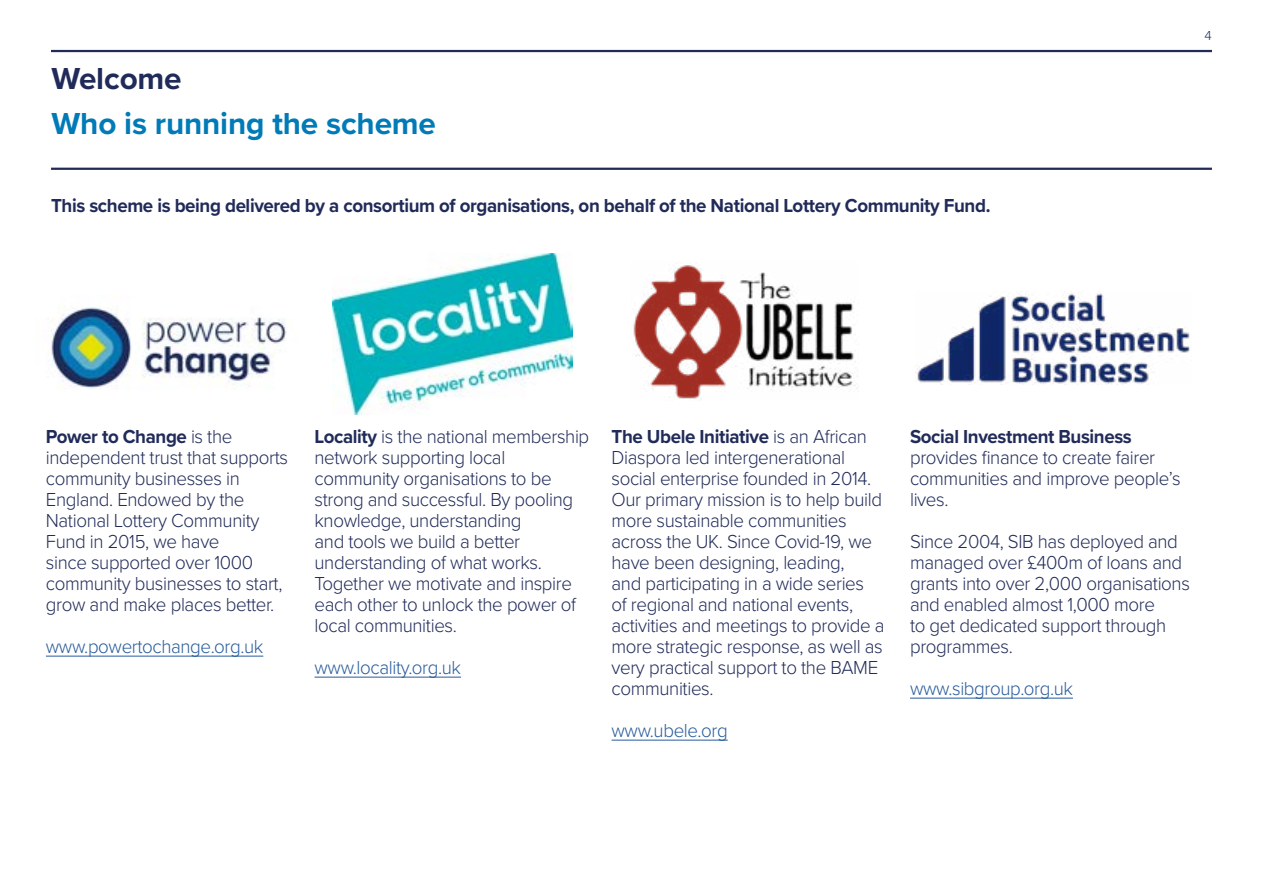
<style>
.page{position:relative;width:1263px;height:893px;background:#fff}
.page>*{position:absolute;margin:0;border:0;box-sizing:border-box;transform-origin:0 0}
.t1{font:700 31.5px "Proxima Nova";letter-spacing:-.005em;color:#007bb7}
.t2{font:700 31.5px "Proxima Nova";letter-spacing:-.005em;color:#212b59}
.t3{font:300 19.5px/21px "Proxima Nova";letter-spacing:-.02em;color:#212b59;scale:.96 1}
.t4{font:700 19.5px "Proxima Nova";letter-spacing:-.02em;color:#212b59;scale:.96 1}
.t5{font:300 19.5px "Proxima Nova";letter-spacing:-.02em;color:#275b9b;scale:.96 1}
.t6{font:300 13.5px "Proxima Nova";color:#212b59}
.s1{font-weight:700}
</style>
<div class="page">
<hr style="left:51px;top:50px;width:1161px;height:2px;background:#212b59">
<hr style="left:51px;top:168px;width:1161px;height:2px;background:#212b59">
<hr style="left:315px;top:677px;width:146px;height:1px;background:#275b9b">
<img style="left:633px;top:265px;width:224px;height:135px">
<hr style="left:910px;top:698px;width:163px;height:1px;background:#275b9b">
<hr style="left:46px;top:656px;width:217px;height:1px;background:#275b9b">
<hr style="left:611px;top:740px;width:117px;height:1px;background:#275b9b">
<img style="left:915px;top:291px;width:275px;height:94px">
<img style="left:332px;top:254px;width:240px;height:161px">
<img style="left:51px;top:307px;width:236px;height:83px">
<h1 class="t2" style="left:52px;top:55px;width:132px">Welcome</h1>
<h1 class="t1" style="left:52px;top:100px;width:386px">Who is running the scheme</h1>
<p class="t4" style="left:51px;top:191px;width:980px">This scheme is being delivered by a consortium of organisations, on behalf of the National Lottery Community Fund.</p>
<p class="t6" style="left:1205px;top:26px;width:9px">4</p>
<p class="t3" style="left:46px;top:425px;width:254px"><span class="s1">Power to Change</span> is the independent trust that supports community businesses in<br>England. Endowed by the<br>National Lottery Community<br>Fund in 2015, we have<br>since supported over 1000 community businesses to start, grow and make places better.</p>
<p class="t5" style="left:46px;top:632px;width:228px">www.powertochange.org.uk</p>
<p class="t3" style="left:315px;top:425px;width:288px"><span class="s1">Locality</span> is the national membership network supporting local community organisations to be strong and successful. By pooling knowledge, understanding<br>and tools we build a better understanding of what works.<br>Together we motivate and inspire each other to unlock the power of local communities.</p>
<p class="t5" style="left:315px;top:653px;width:154px">www.locality.org.uk</p>
<p class="t3" style="left:611px;top:425px;width:286px"><span class="s1">The Ubele Initiative</span> is an African<br>Diaspora led intergenerational social enterprise founded in 2014.<br>Our primary mission is to help build more sustainable communities across the UK. Since Covid-19, we have been designing, leading,<br>and participating in a wide series<br>of regional and national events, activities and meetings to provide a more strategic response, as well as very practical support to the BAME communities.</p>
<p class="t5" style="left:611px;top:716px;width:123px">www.ubele.org</p>
<p class="t4" style="left:910px;top:422px;width:233px">Social Investment Business</p>
<p class="t3" style="left:910px;top:446px;width:283px">provides finance to create fairer communities and improve people’s lives.</p>
<p class="t3" style="left:910px;top:530px;width:293px">Since 2004, SIB has deployed and managed over £400m of loans and grants into over 2,000 organisations and enabled almost 1,000 more<br>to get dedicated support through programmes.</p>
<p class="t5" style="left:910px;top:674px;width:171px">www.sibgroup.org.uk</p>
</div>
